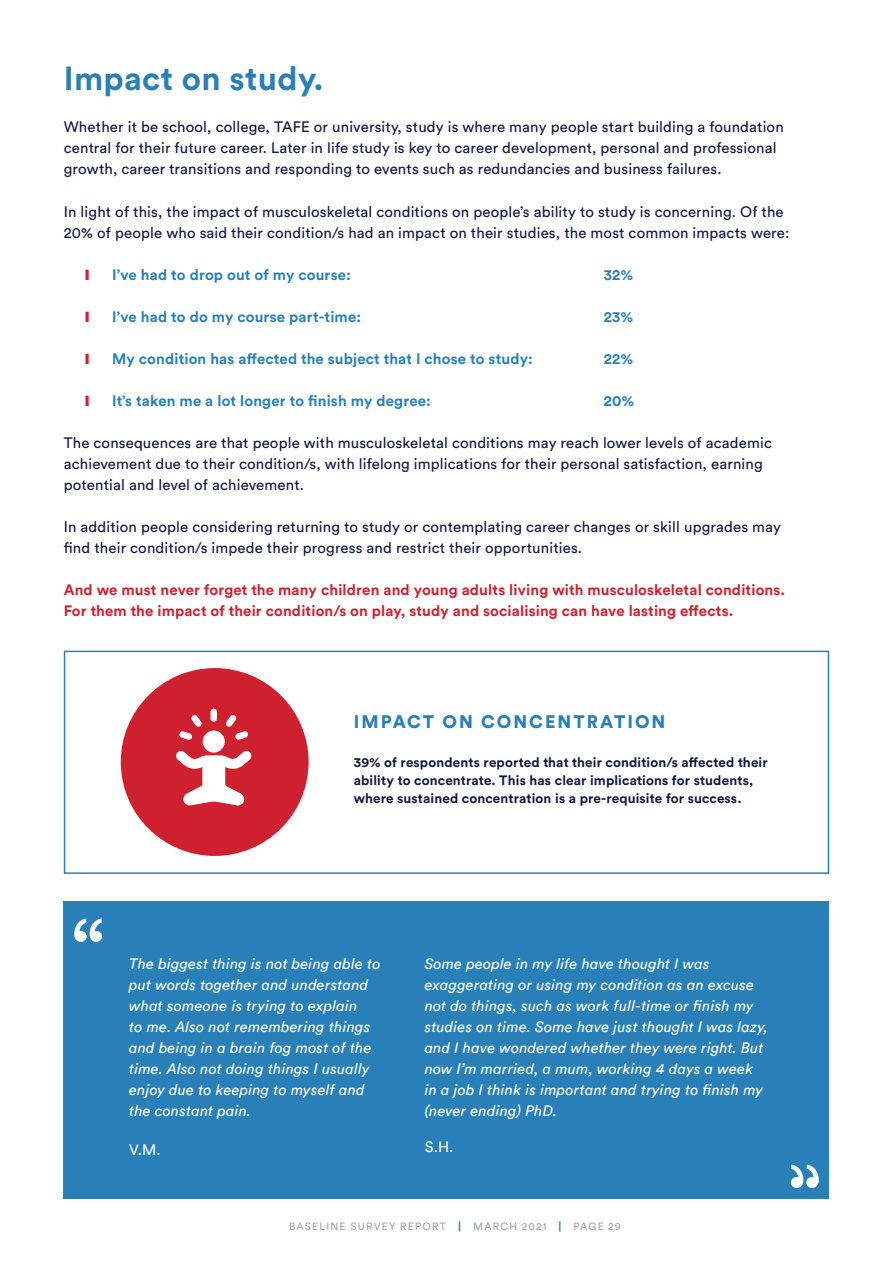
<style>
.page{position:relative;width:893px;height:1263px;background:#fff}
.page>*{position:absolute;margin:0;border:0;box-sizing:border-box;transform-origin:0 0}
.t1{font:700 33px "Circular Std";letter-spacing:.01em;color:#2980b9}
.t2{font:900 18px "Circular Std";letter-spacing:.11em;color:#2980b9}
.t3{font:15px/21px "Circular Std";letter-spacing:.01em;color:#111742}
.t4{font:italic 15px/21px "Circular Std";letter-spacing:.01em;color:#fff}
.t5{font:700 15px/21px "Circular Std";letter-spacing:.01em;color:#cf202f}
.t6{font:700 15px "Circular Std";letter-spacing:.01em;color:#2980b9}
.t7{font:15px "Circular Std";color:#fff}
.t8{font:700 13.5px/18px "Circular Std";letter-spacing:.01em;color:#111742}
.t9{font:10.5px "Circular Std";letter-spacing:.11em;color:#98a4a6}
.s1{font-weight:900;color:#2980b9}
</style>
<div class="page">
<div style="left:64px;top:651px;width:765px;height:223px;border:2px solid #2980b9"></div>
<div style="left:64px;top:901px;width:765px;height:298px;background:#2980b9"></div>
<svg style="left:74px;top:918px;width:28px;height:24px"></svg>
<svg style="left:791px;top:1164px;width:28px;height:24px"></svg>
<div style="left:121px;top:668px;width:188px;height:188px;background:#cf202f;border-radius:50%"></div>
<div style="left:210px;top:709px;width:7px;height:13px;background:#fff;border-radius:3px"></div>
<svg style="left:226px;top:715px;width:22px;height:25px"></svg>
<svg style="left:179px;top:715px;width:23px;height:25px"></svg>
<svg style="left:176px;top:750px;width:76px;height:55px"></svg>
<div style="left:203px;top:730px;width:22px;height:22px;background:#fff;border-radius:50%"></div>
<h1 class="t1" style="left:64px;top:58px;width:262px">Impact on study.</h1>
<p class="t3" style="left:64px;top:117px;width:721px">Whether it be school, college, TAFE or university, study is where many people start building a foundation central for their future career. Later in life study is key to career development, personal and professional growth, career transitions and responding to events such as redundancies and business failures.</p>
<p class="t3" style="left:64px;top:201px;width:727px">In light of this, the impact of musculoskeletal conditions on people’s ability to study is concerning. Of the<br>20% of people who said their condition/s had an impact on their studies, the most common impacts were:</p>
<p class="t6" style="left:112px;top:265px;width:240px">I’ve had to drop out of my course:</p>
<p class="t6" style="left:604px;top:265px;width:31px">32%</p>
<p class="t6" style="left:112px;top:307px;width:251px">I’ve had to do my course part-time:</p>
<p class="t6" style="left:604px;top:307px;width:31px">23%</p>
<p class="t6" style="left:112px;top:349px;width:422px">My condition has affected the subject that I chose to study:</p>
<p class="t6" style="left:604px;top:349px;width:31px">22%</p>
<p class="t6" style="left:112px;top:391px;width:320px">It’s taken me a lot longer to finish my degree:</p>
<p class="t6" style="left:604px;top:391px;width:32px">20%</p>
<p class="t3" style="left:64px;top:432px;width:710px">The consequences are that people with musculoskeletal conditions may reach lower levels of academic achievement due to their condition/s, with lifelong implications for their personal satisfaction, earning potential and level of achievement.</p>
<p class="t3" style="left:64px;top:516px;width:719px">In addition people considering returning to study or contemplating career changes or skill upgrades may find their condition/s impede their progress and restrict their opportunities.</p>
<p class="t5" style="left:64px;top:578px;width:723px">And we must never forget the many children and young adults living with musculoskeletal conditions.<br>For them the impact of their condition/s on play, study and socialising can have lasting effects.</p>
<p class="t2" style="left:354px;top:709px;width:313px">IMPACT ON CONCENTRATION</p>
<p class="t8" style="left:354px;top:753px;width:415px">39% of respondents reported that their condition/s affected their ability to concentrate. This has clear implications for students, where sustained concentration is a pre-requisite for success.</p>
<p class="t4" style="left:129px;top:953px;width:253px">The biggest thing is not being able to put words together and understand what someone is trying to explain<br>to me. Also not remembering things and being in a brain fog most of the time. Also not doing things I usually enjoy due to keeping to myself and the constant pain.</p>
<p class="t7" style="left:129px;top:1140px;width:33px">V.M.</p>
<p class="t4" style="left:425px;top:953px;width:345px">Some people in my life have thought I was exaggerating or using my condition as an excuse not do things, such as work full-time or finish my studies on time. Some have just thought I was lazy, and I have wondered whether they were right. But now I’m married, a mum, working 4 days a week in a job I think is important and trying to finish my (never ending) PhD.</p>
<p class="t7" style="left:425px;top:1137px;width:30px">S.H.</p>
<p class="t9" style="left:289px;top:1219px;width:333px">BASELINE SURVEY REPORT <span class="s1">|</span> MARCH 2021 <span class="s1">|</span> PAGE 29</p>
</div>
